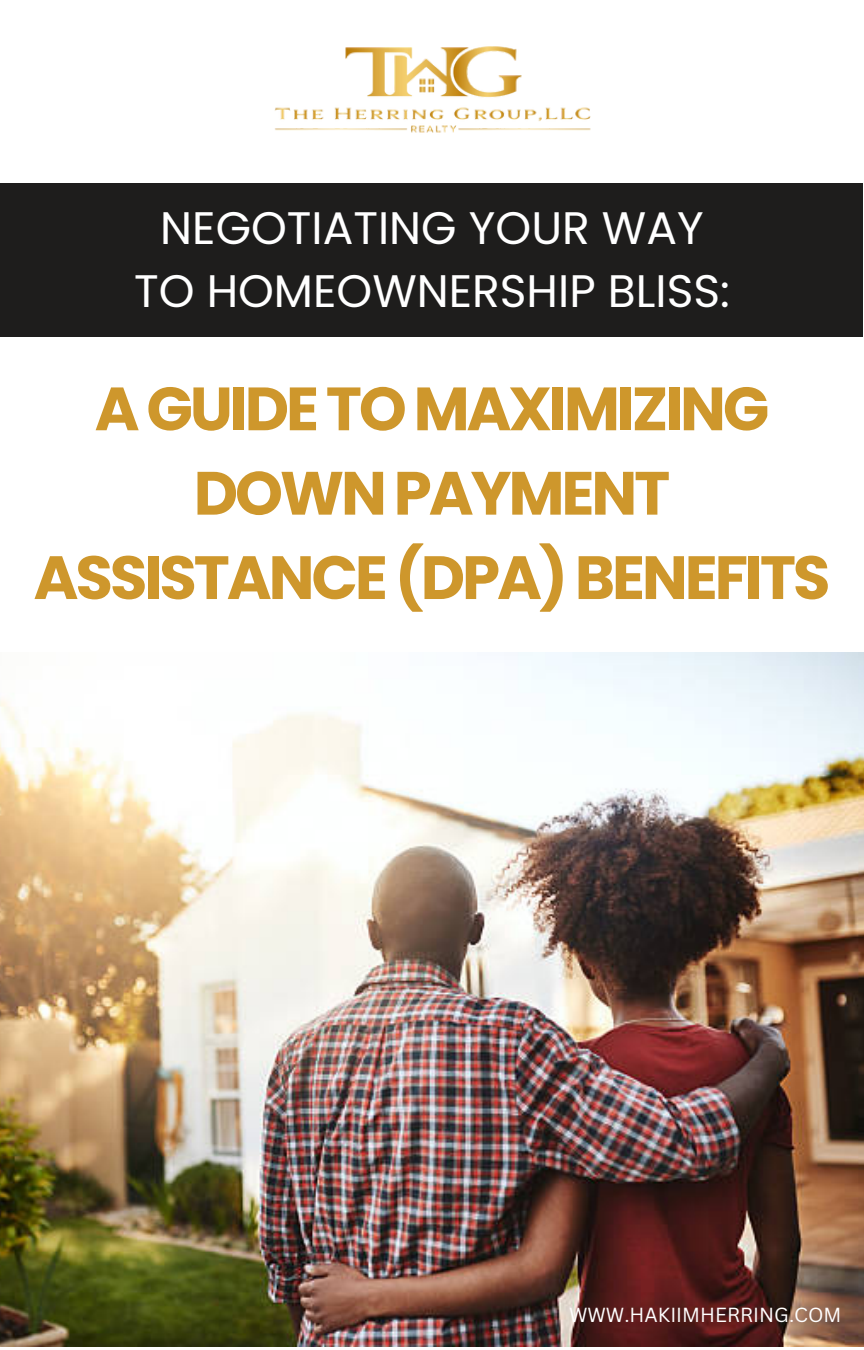
<style>
.page{position:relative;width:864px;height:1350px;background:#fff}
.page>*{position:absolute;margin:0;border:0;box-sizing:border-box;transform-origin:0 0}
.t1{font:700 60.98px/84.4px "Poppins";letter-spacing:-.05em;color:#ce972c;text-align:center}
.t2{font:45.45px/62.6px "Poppins";color:#fff;text-align:center}
.t3{font:19.8px "Canva Sans";color:#fff}
</style>
<div class="page">
<img style="left:0;top:653px;width:864px;height:693px">
<img style="left:274px;top:46px;width:317px;height:87px">
<div style="left:0;top:183px;width:863px;height:154px;background:#1e1d1c"></div>
<h2 class="t2" style="left:134px;top:197px;width:597px">NEGOTIATING YOUR WAY<br>TO HOMEOWNERSHIP BLISS:</h2>
<h1 class="t1" style="left:34px;top:367px;width:798px">A GUIDE TO MAXIMIZING<br>DOWN PAYMENT<br>ASSISTANCE (DPA) BENEFITS</h1>
<p class="t3" style="left:569px;top:1301px;width:274px">WWW.HAKIIMHERRING.COM</p>
</div>
